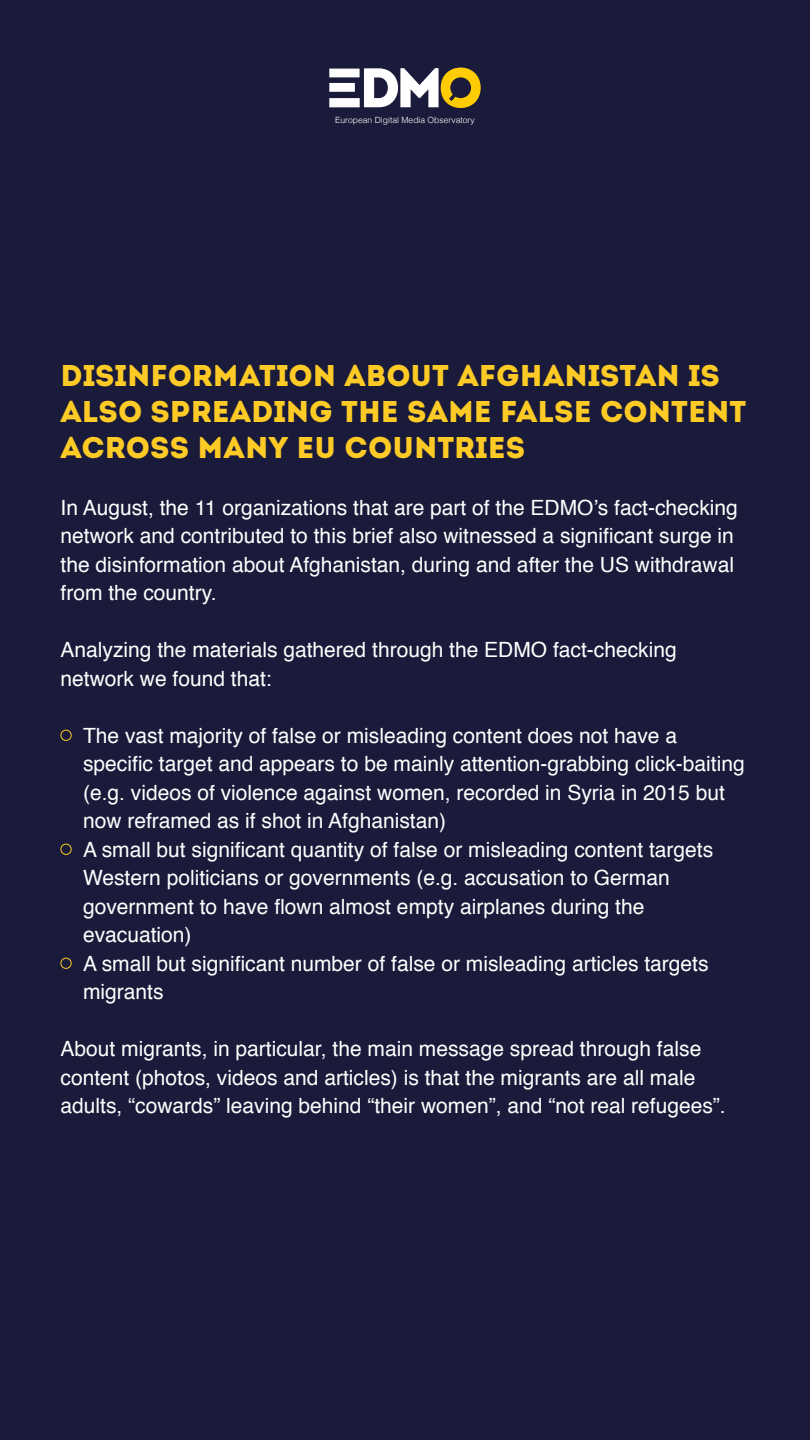
<style>
.page{position:relative;width:810px;height:1440px;background:#1a1a3a}
.page>*{position:absolute;margin:0;border:0;box-sizing:border-box;transform-origin:0 0}
.t1{font:30px/36px "Intro Demo Black Caps";color:#fecb26}
.t2{font:21px/28.5px "Helvetica";color:#fff}
.t3{font:300 8.55px "Helvetica";color:#fff}
</style>
<div class="page">
<svg style="left:329px;top:68px;width:152px;height:40px"></svg>
<div style="left:61px;top:730px;width:11px;height:11px;border:1px solid #fecb26;border-radius:50%"></div>
<div style="left:61px;top:844px;width:11px;height:11px;border:1px solid #fecb26;border-radius:50%"></div>
<div style="left:61px;top:958px;width:11px;height:11px;border:1px solid #fecb26;border-radius:50%"></div>
<p class="t3" style="left:335px;top:112px;width:141px">European Digital Media Observatory</p>
<p class="t1" style="left:61px;top:357px;width:687px">DISINFORMATION ABOUT AFGHANISTAN IS<br>ALSO SPREADING THE SAME FALSE CONTENT<br>ACROSS MANY EU COUNTRIES</p>
<p class="t2" style="left:61px;top:494px;width:679px">In August, the 11 organizations that are part of the EDMO’s fact-checking network and contributed to this brief also witnessed a significant surge in the disinformation about Afghanistan, during and after the US withdrawal from the country.</p>
<p class="t2" style="left:61px;top:636px;width:618px">Analyzing the materials gathered through the EDMO fact-checking network we found that:</p>
<p class="t2" style="left:83px;top:722px;width:663px">The vast majority of false or misleading content does not have a specific target and appears to be mainly attention-grabbing click-baiting (e.g. videos of violence against women, recorded in Syria in 2015 but now reframed as if shot in Afghanistan)</p>
<p class="t2" style="left:83px;top:836px;width:632px">A small but significant quantity of false or misleading content targets Western politicians or governments (e.g. accusation to German government to have flown almost empty airplanes during the evacuation)</p>
<p class="t2" style="left:83px;top:950px;width:627px">A small but significant number of false or misleading articles targets migrants</p>
<p class="t2" style="left:61px;top:1035px;width:667px">About migrants, in particular, the main message spread through false content (photos, videos and articles) is that the migrants are all male adults, “cowards” leaving behind “their women”, and “not real refugees”.</p>
</div>
